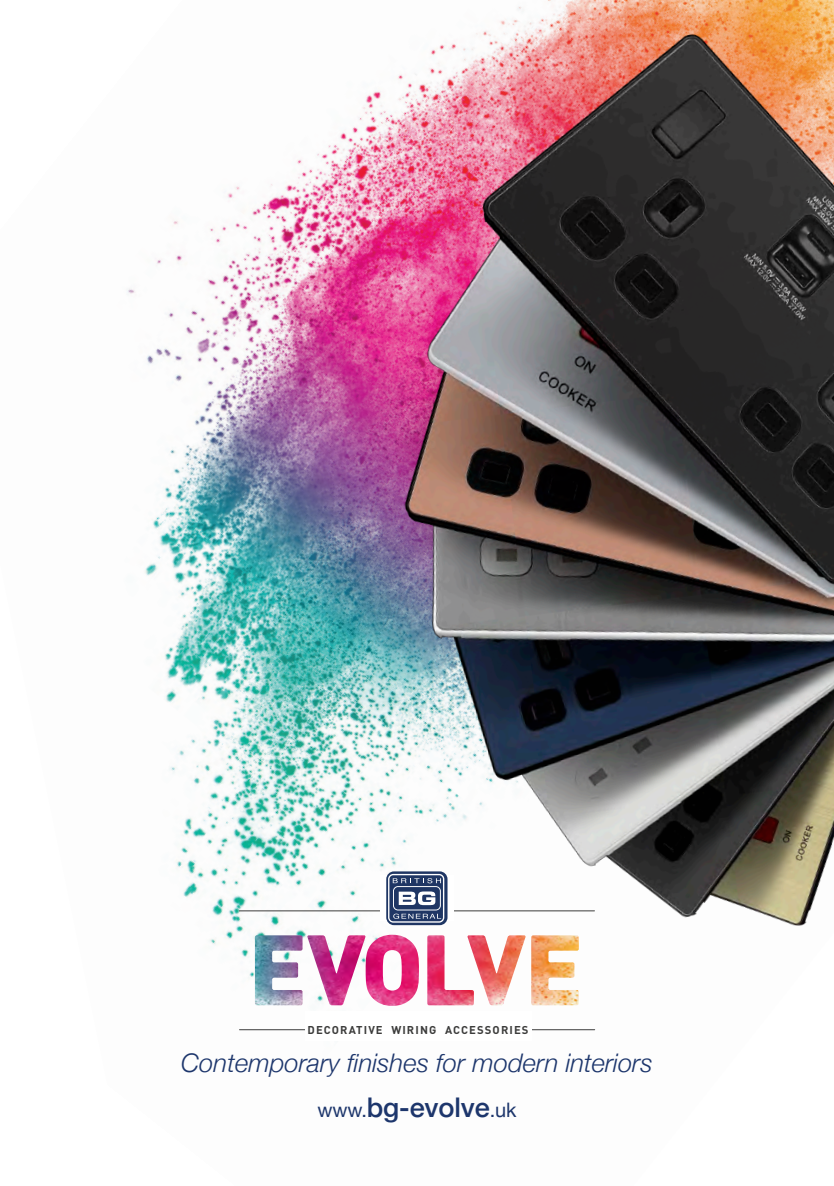
<style>
.page{position:relative;width:834px;height:1186px;background:#fff}
.page>*{position:absolute;margin:0;border:0;box-sizing:border-box;transform-origin:0 0}
.t1{font:500 27.12px "Helvetica Neue";letter-spacing:-.005em;color:#1d366c}
.t2{font:italic 300 25.72px "Helvetica Neue";color:#1d366c}
.t3{font:700 11.2px "DIN Pro";letter-spacing:.1em;color:#3c3c3b}
.s1{font-weight:400;font-size:19.95px}
</style>
<div class="page">
<img style="left:127px;top:184px;width:469px;height:847px">
<img style="left:276px;top:0;width:557px;height:1000px">
<hr style="left:239px;top:1029px;width:355px;height:1px;background:#3c3c3b">
<div style="left:305px;top:1011px;width:226px;height:30px;background:#fff"></div>
<img style="left:255px;top:934px;width:323px;height:72px">
<hr style="left:239px;top:910px;width:355px;height:1px;background:#3c3c3b">
<div style="left:380px;top:875px;width:73px;height:45px;background:#fff"></div>
<svg style="left:386px;top:871px;width:61px;height:54px"></svg>
<svg style="left:388px;top:874px;width:56px;height:48px"></svg>
<p class="t3" style="left:307px;top:1020px;width:222px">DECORATIVE WIRING ACCESSORIES</p>
<p class="t2" style="left:181px;top:1042px;width:473px">Contemporary finishes for modern interiors</p>
<p class="t1" style="left:317px;top:1085px;width:201px"><span class="s1">www.</span>bg-evolve<span class="s1">.uk</span></p>
</div>
